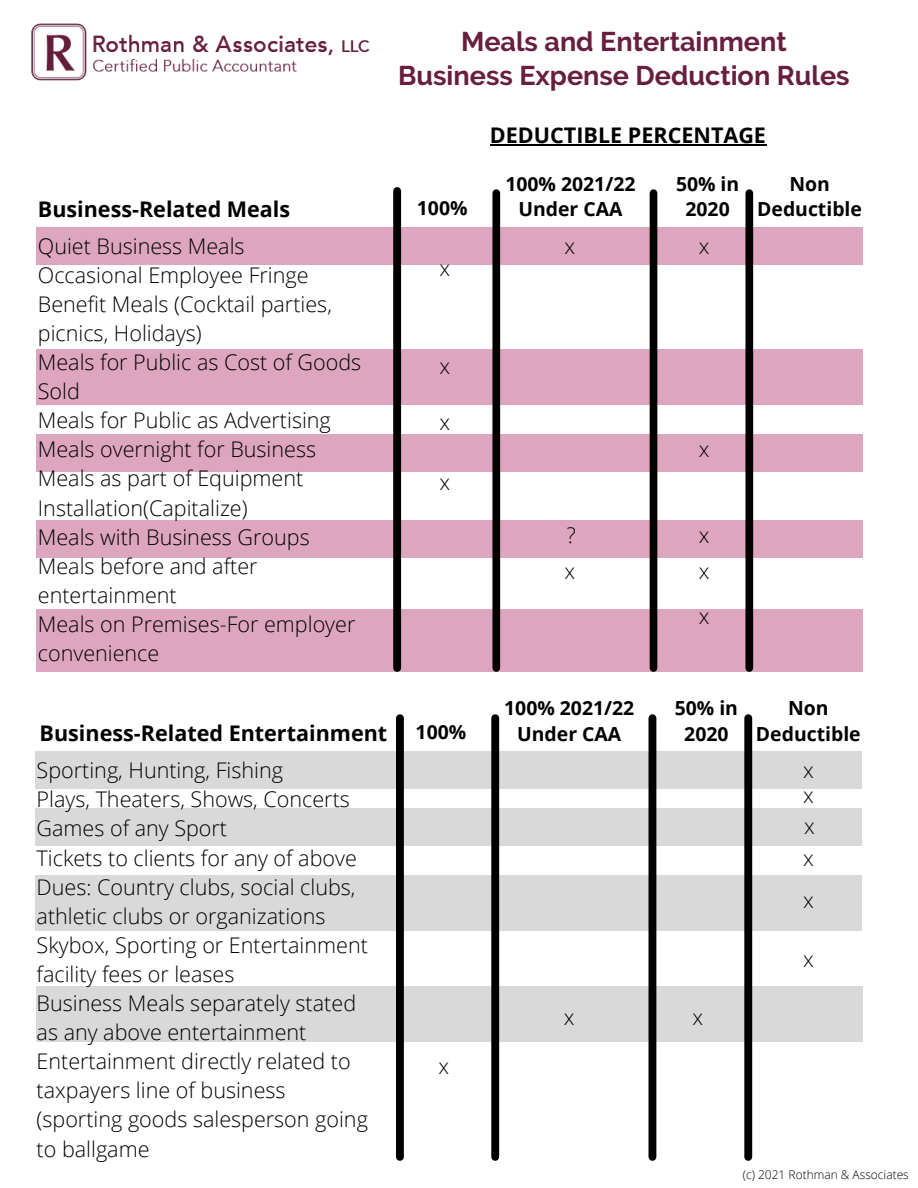
<style>
.page{position:relative;width:918px;height:1188px;background:#fff}
.page>*{position:absolute;margin:0;border:0;box-sizing:border-box;transform-origin:0 0}
.t1{font:700 27px "Raleway";color:#681e3f}
.t2{font:300 21.6px/29.1px "Open Sans";color:#000}
.t3{font:700 21.6px "Open Sans";color:#000}
.t4{font:700 19.35px/25.8px "Open Sans";color:#000;text-align:center}
.t5{font:300 12px "Open Sans";color:#000}
</style>
<div class="page">
<div style="left:37px;top:227px;width:826px;height:37px;background:#dda6be"></div>
<div style="left:37px;top:349px;width:826px;height:56px;background:#dda6be"></div>
<div style="left:37px;top:434px;width:826px;height:37px;background:#dda6be"></div>
<div style="left:37px;top:521px;width:826px;height:37px;background:#dda6be"></div>
<div style="left:37px;top:609px;width:826px;height:63px;background:#dda6be"></div>
<div style="left:393px;top:191px;width:8px;height:477px;background:#000"></div>
<div style="left:492px;top:193px;width:8px;height:475px;background:#000"></div>
<div style="left:650px;top:193px;width:7px;height:475px;background:#000"></div>
<div style="left:745px;top:193px;width:8px;height:475px;background:#000"></div>
<div style="left:35px;top:751px;width:826px;height:38px;background:#d9d9d9"></div>
<div style="left:35px;top:808px;width:826px;height:37px;background:#d9d9d9"></div>
<div style="left:35px;top:875px;width:827px;height:56px;background:#d9d9d9"></div>
<div style="left:37px;top:986px;width:826px;height:56px;background:#d9d9d9"></div>
<div style="left:396px;top:718px;width:8px;height:439px;background:#000"></div>
<div style="left:491px;top:718px;width:8px;height:439px;background:#000"></div>
<div style="left:649px;top:718px;width:7px;height:439px;background:#000"></div>
<div style="left:744px;top:718px;width:8px;height:439px;background:#000"></div>
<img style="left:31px;top:23px;width:339px;height:58px">
<hr style="left:490px;top:144px;width:276px;height:2px;background:#000">
<p class="t1" style="left:461px;top:26px;width:327px">Meals and Entertainment</p>
<p class="t1" style="left:398px;top:60px;width:453px">Business Expense Deduction Rules</p>
<p class="t3" style="left:38px;top:194px;width:254px">Business-Related Meals</p>
<p class="t2" style="left:38px;top:231px;width:208px">Quiet Business Meals</p>
<p class="t2" style="left:38px;top:260px;width:296px">Occasional Employee Fringe<br>Benefit Meals (Cocktail parties, picnics, Holidays)</p>
<p class="t2" style="left:38px;top:347px;width:325px">Meals for Public as Cost of Goods<br>Sold</p>
<p class="t2" style="left:38px;top:405px;width:295px">Meals for Public as Advertising</p>
<p class="t2" style="left:38px;top:434px;width:280px">Meals overnight for Business</p>
<p class="t2" style="left:38px;top:463px;width:267px">Meals as part of Equipment<br>Installation(Capitalize)</p>
<p class="t2" style="left:38px;top:522px;width:273px">Meals with Business Groups</p>
<p class="t2" style="left:38px;top:551px;width:221px">Meals before and after entertainment</p>
<p class="t2" style="left:38px;top:609px;width:319px">Meals on Premises-For employer convenience</p>
<p class="t4" style="left:417px;top:194px;width:52px">100%</p>
<p class="t2" style="left:440px;top:254px;width:12px">x</p>
<p class="t2" style="left:440px;top:351px;width:12px">x</p>
<p class="t2" style="left:440px;top:407px;width:12px">x</p>
<p class="t2" style="left:440px;top:467px;width:12px">x</p>
<p class="t3" style="left:40px;top:718px;width:349px">Business-Related Entertainment</p>
<p class="t4" style="left:416px;top:719px;width:52px">100%</p>
<p class="t2" style="left:37px;top:755px;width:248px">Sporting, Hunting, Fishing</p>
<p class="t2" style="left:37px;top:784px;width:315px">Plays, Theaters, Shows, Concerts</p>
<p class="t2" style="left:37px;top:814px;width:192px">Games of any Sport</p>
<p class="t2" style="left:37px;top:843px;width:322px">Tickets to clients for any of above</p>
<p class="t2" style="left:37px;top:872px;width:320px">Dues: Country clubs, social clubs, athletic clubs or organizations</p>
<p class="t2" style="left:37px;top:930px;width:333px">Skybox, Sporting or Entertainment facility fees or leases</p>
<p class="t2" style="left:37px;top:988px;width:321px">Business Meals separately stated as any above entertainment</p>
<p class="t2" style="left:37px;top:1046px;width:333px">Entertainment directly related to taxpayers line of business (sporting goods salesperson going to ballgame</p>
<p class="t2" style="left:438px;top:1052px;width:12px">x</p>
<p class="t3" style="left:490px;top:120px;width:278px">DEDUCTIBLE PERCENTAGE</p>
<p class="t4" style="left:676px;top:170px;width:65px">50% in<br>2020</p>
<p class="t4" style="left:505px;top:170px;width:132px">100% 2021/22<br>Under CAA</p>
<p class="t4" style="left:789px;top:170px;width:42px">Non</p>
<p class="t4" style="left:757px;top:196px;width:106px">Deductible</p>
<p class="t2" style="left:564px;top:231px;width:12px">x</p>
<p class="t2" style="left:567px;top:520px;width:11px">?</p>
<p class="t2" style="left:564px;top:556px;width:12px">x</p>
<p class="t2" style="left:699px;top:231px;width:12px">x</p>
<p class="t2" style="left:699px;top:434px;width:12px">x</p>
<p class="t2" style="left:699px;top:520px;width:12px">x</p>
<p class="t2" style="left:699px;top:556px;width:12px">x</p>
<p class="t2" style="left:699px;top:601px;width:12px">x</p>
<p class="t4" style="left:504px;top:695px;width:132px">100% 2021/22<br>Under CAA</p>
<p class="t4" style="left:675px;top:695px;width:65px">50% in<br>2020</p>
<p class="t4" style="left:788px;top:695px;width:42px">Non</p>
<p class="t4" style="left:756px;top:721px;width:106px">Deductible</p>
<p class="t2" style="left:803px;top:755px;width:12px">x</p>
<p class="t2" style="left:803px;top:780px;width:12px">x</p>
<p class="t2" style="left:804px;top:811px;width:12px">x</p>
<p class="t2" style="left:803px;top:843px;width:12px">x</p>
<p class="t2" style="left:803px;top:885px;width:12px">x</p>
<p class="t2" style="left:564px;top:1002px;width:12px">x</p>
<p class="t2" style="left:692px;top:1002px;width:12px">x</p>
<p class="t2" style="left:803px;top:944px;width:12px">x</p>
<p class="t5" style="left:743px;top:1166px;width:168px">(c) 2021 Rothman &amp; Associates</p>
</div>
